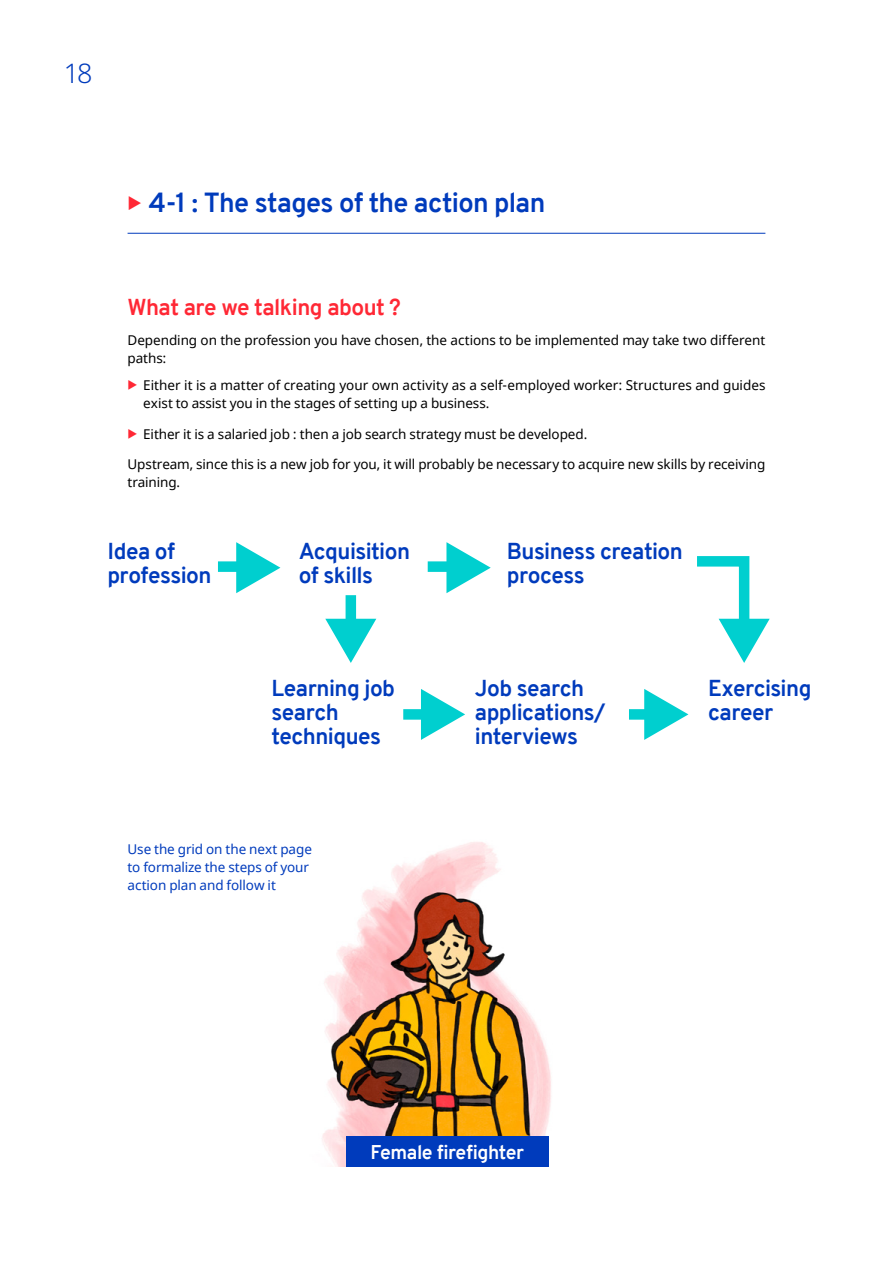
<style>
.page{position:relative;width:893px;height:1263px;background:#fff}
.page>*{position:absolute;margin:0;border:0;box-sizing:border-box;transform-origin:0 0}
.t1{font:700 27px "Overpass";letter-spacing:-.025em;color:#003bbc}
.t2{font:300 27px "Noto Sans";color:#003bbc}
.t3{font:700 22.5px/24px "Overpass";letter-spacing:-.025em;color:#003bbc}
.t4{font:700 22.5px "Overpass";letter-spacing:-.025em;color:#ff2835}
.t5{font:700 19.5px "Overpass";letter-spacing:-.02em;color:#fff}
.t6{font:13.5px/18px "Noto Sans";letter-spacing:-.005em;color:#000}
.t7{font:13.5px/18px "Noto Sans";letter-spacing:-.005em;color:#003bbc}
</style>
<div class="page">
<img style="left:322px;top:842px;width:229px;height:325px">
<div style="left:346px;top:1136px;width:202px;height:31px;background:#003bbc"></div>
<hr style="left:128px;top:233px;width:637px;height:1px;background:#003bbc">
<svg style="left:236px;top:542px;width:44px;height:51px"></svg>
<svg style="left:446px;top:542px;width:45px;height:51px"></svg>
<svg style="left:421px;top:689px;width:44px;height:51px"></svg>
<svg style="left:644px;top:689px;width:44px;height:51px"></svg>
<svg style="left:325px;top:619px;width:51px;height:44px"></svg>
<svg style="left:697px;top:556px;width:73px;height:107px"></svg>
<div style="left:218px;top:561px;width:47px;height:11px;background:#00cfcf"></div>
<div style="left:346px;top:595px;width:10px;height:47px;background:#00cfcf"></div>
<div style="left:428px;top:561px;width:47px;height:11px;background:#00cfcf"></div>
<div style="left:403px;top:709px;width:47px;height:11px;background:#00cfcf"></div>
<div style="left:629px;top:709px;width:47px;height:11px;background:#00cfcf"></div>
<h1 class="t2" style="left:64px;top:54px;width:30px">18</h1>
<h1 class="t1" style="left:149px;top:183px;width:398px">4-1 : The stages of the action plan</h1>
<h2 class="t4" style="left:128px;top:291px;width:275px">What are we talking about ?</h2>
<p class="t6" style="left:128px;top:332px;width:639px">Depending on the profession you have chosen, the actions to be implemented may take two different paths:</p>
<p class="t6" style="left:143px;top:376px;width:624px">Either it is a matter of creating your own activity as a self-employed worker: Structures and guides exist to assist you in the stages of setting up a business.</p>
<p class="t6" style="left:143px;top:425px;width:446px">Either it is a salaried job : then a job search strategy must be developed.</p>
<p class="t6" style="left:128px;top:456px;width:639px">Upstream, since this is a new job for you, it will probably be necessary to acquire new skills by receiving training.</p>
<h2 class="t3" style="left:107px;top:539px;width:106px">Idea of profession</h2>
<h2 class="t3" style="left:299px;top:539px;width:113px">Acquisition of skills</h2>
<h2 class="t3" style="left:507px;top:539px;width:178px">Business creation process</h2>
<h2 class="t3" style="left:271px;top:676px;width:125px">Learning job search techniques</h2>
<h2 class="t3" style="left:475px;top:676px;width:132px">Job search applications/ interviews</h2>
<h2 class="t3" style="left:708px;top:676px;width:105px">Exercising career</h2>
<p class="t7" style="left:128px;top:840px;width:186px">Use the grid on the next page to formalize the steps of your action plan and follow it</p>
<h3 class="t5" style="left:370px;top:1138px;width:155px">Female firefighter</h3>
</div>
